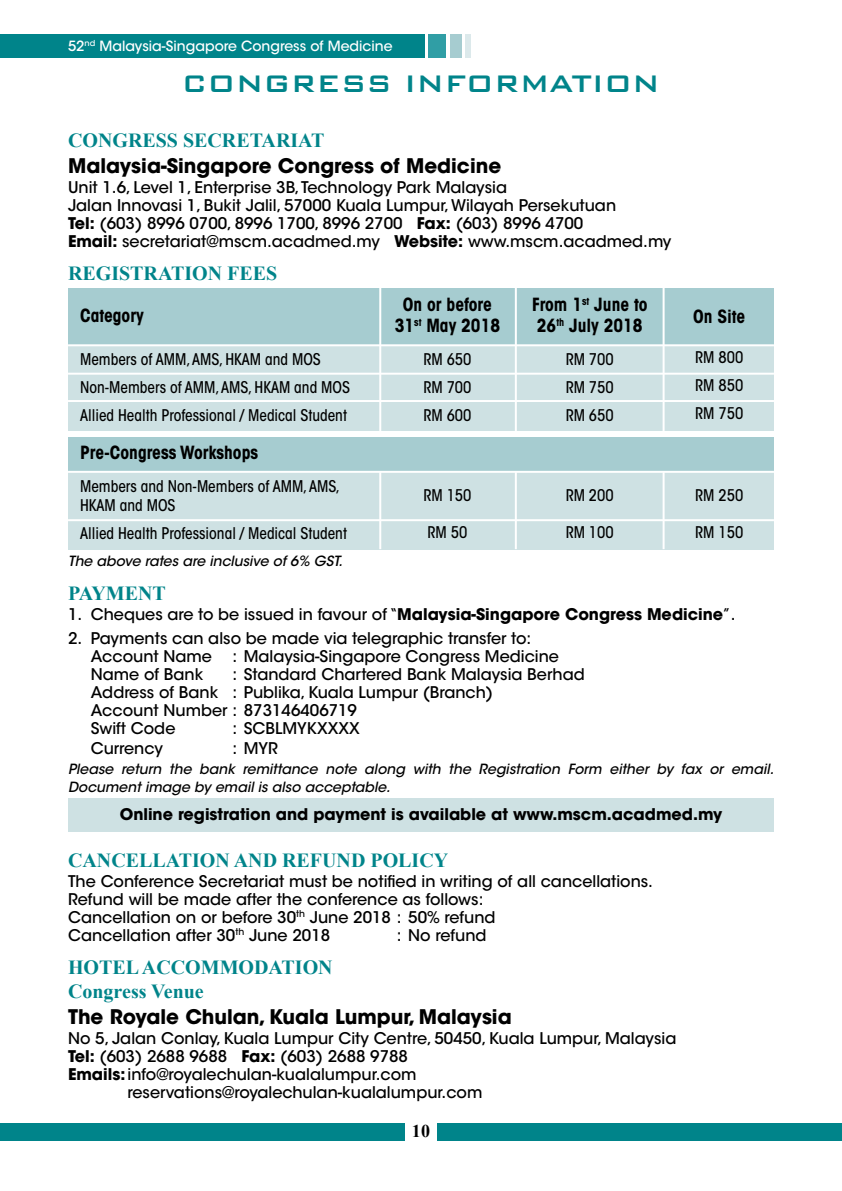
<style>
.page{position:relative;width:842px;height:1191px;background:#fff}
.page>*{position:absolute;margin:0;border:0;box-sizing:border-box;transform-origin:0 0}
.t1{font:500 32px "Bank Gothic BT";color:#00848a}
.t2{font:700 20px/24px "Times New Roman";color:#00848a}
.t3{font:700 20px "ITC Avant Garde Std";color:#000}
.t4{font:700 condensed 18px/21.6px "ITC Avant Garde Std";color:#000;text-align:center}
.t5{font:700 18px "Times New Roman";color:#000}
.t6{font:500 16px/18px "ITC Avant Garde Std";color:#000}
.t7{font:500 condensed 16px/28px "ITC Avant Garde Std";color:#000;text-align:justify}
.t8{font:700 16px "ITC Avant Garde Std";color:#000}
.t9{font:italic 500 14px/18px "ITC Avant Garde Std";color:#000}
.t10{font:500 14px "ITC Avant Garde Std";color:#fff}
.s1{font-weight:700}
</style>
<div class="page">
<div style="left:0;top:1122px;width:405px;height:18px;background:#00848a"></div>
<div style="left:0;top:34px;width:425px;height:24px;background:#00848a"></div>
<div style="left:429px;top:34px;width:17px;height:24px;background:#309ea5"></div>
<div style="left:450px;top:34px;width:11px;height:24px;background:#a6ccd0"></div>
<div style="left:465px;top:34px;width:6px;height:24px;background:#dce9eb"></div>
<div style="left:437px;top:1122px;width:405px;height:18px;background:#00848a"></div>
<div style="left:68px;top:798px;width:706px;height:34px;background:#cee1e3"></div>
<div style="left:68px;top:288px;width:706px;height:57px;background:#a6ccd0"></div>
<div style="left:68px;top:437px;width:706px;height:35px;background:#a6ccd0"></div>
<div style="left:68px;top:345px;width:706px;height:86px;background:#cee1e3"></div>
<div style="left:68px;top:472px;width:706px;height:77px;background:#cee1e3"></div>
<hr style="left:68px;top:344px;width:706px;height:2px;background:#fff">
<hr style="left:68px;top:471px;width:706px;height:2px;background:#fff">
<hr style="left:68px;top:373px;width:706px;height:2px;background:#fff">
<hr style="left:68px;top:519px;width:706px;height:2px;background:#fff">
<hr style="left:68px;top:400px;width:706px;height:2px;background:#fff">
<hr style="left:379px;top:288px;width:2px;height:143px;background:#fff">
<hr style="left:379px;top:472px;width:2px;height:77px;background:#fff">
<hr style="left:515px;top:286px;width:2px;height:145px;background:#fff">
<hr style="left:515px;top:472px;width:2px;height:77px;background:#fff">
<hr style="left:663px;top:286px;width:2px;height:145px;background:#fff">
<hr style="left:663px;top:472px;width:2px;height:77px;background:#fff">
<p class="t10" style="left:68px;top:37px;width:326px">52<sup>nd</sup> Malaysia-Singapore Congress of Medicine</p>
<h1 class="t1" style="left:182px;top:66px;width:479px">CONGRESS INFORMATION</h1>
<p class="t2" style="left:68px;top:128px;width:258px">CONGRESS SECRETARIAT</p>
<p class="t3" style="left:68px;top:152px;width:435px">Malaysia-Singapore Congress of Medicine</p>
<p class="t6" style="left:68px;top:178px;width:605px">Unit 1.6, Level 1, Enterprise 3B, Technology Park Malaysia<br>Jalan Innovasi 1, Bukit Jalil, 57000 Kuala Lumpur, Wilayah Persekutuan<br><span class="s1">Tel:</span> (603) 8996 0700, 8996 1700, 8996 2700 <span class="s1">Fax:</span> (603) 8996 4700<br><span class="s1">Email:</span> secretariat@mscm.acadmed.my <span class="s1">Website:</span> www.mscm.acadmed.my</p>
<p class="t2" style="left:68px;top:261px;width:211px">REGISTRATION FEES</p>
<p class="t4" style="left:80px;top:304px;width:65px">Category</p>
<p class="t7" style="left:80px;top:345px;width:271px;text-align:left">Members of AMM, AMS, HKAM and MOS<br>Non-Members of AMM, AMS, HKAM and MOS<br>Allied Health Professional / Medical Student</p>
<p class="t4" style="left:80px;top:441px;width:180px">Pre-Congress Workshops</p>
<p class="t7" style="left:80px;top:477px;width:261px;line-height:19.2px">Members and Non-Members of AMM, AMS,<br>HKAM and MOS</p>
<p class="t7" style="left:80px;top:519px;width:268px">Allied Health Professional / Medical Student</p>
<p class="t9" style="left:68px;top:552px;width:276px">The above rates are inclusive of 6% GST.</p>
<p class="t4" style="left:395px;top:293px;width:107px">On or before<br>31<sup>st</sup> May 2018</p>
<p class="t7" style="left:423px;top:345px;width:50px">RM 650<br>RM 700<br>RM 600</p>
<p class="t7" style="left:423px;top:481px;width:50px">RM 150</p>
<p class="t7" style="left:427px;top:518px;width:41px">RM 50</p>
<p class="t4" style="left:532px;top:293px;width:117px;text-align:left">From 1<sup>st</sup> June to<br>26<sup>th</sup> July 2018</p>
<p class="t7" style="left:566px;top:345px;width:50px">RM 700<br>RM 750<br>RM 650</p>
<p class="t7" style="left:566px;top:481px;width:50px">RM 200</p>
<p class="t7" style="left:566px;top:518px;width:50px">RM 100</p>
<p class="t4" style="left:693px;top:305px;width:54px">On Site</p>
<p class="t7" style="left:695px;top:343px;width:50px">RM 800<br>RM 850<br>RM 750</p>
<p class="t7" style="left:695px;top:481px;width:50px">RM 250</p>
<p class="t7" style="left:695px;top:518px;width:50px">RM 150</p>
<p class="t2" style="left:68px;top:581px;width:99px">PAYMENT</p>
<p class="t6" style="left:68px;top:605px;width:669px">1. Cheques are to be issued in favour of “<span class="s1">Malaysia-Singapore Congress Medicine</span>”.</p>
<p class="t6" style="left:91px;top:629px;width:442px;text-indent:-23px">2. Payments can also be made via telegraphic transfer to:<br>Account Name</p>
<p class="t6" style="left:232px;top:647px;width:328px">: Malaysia-Singapore Congress Medicine</p>
<p class="t6" style="left:91px;top:665px;width:495px;text-indent:142px">: Standard Chartered Bank Malaysia Berhad Address of Bank : Publika, Kuala Lumpur (Branch)<br>Account Number : 873146406719<br>Swift Code</p>
<p class="t6" style="left:91px;top:665px;width:114px">Name of Bank</p>
<p class="t6" style="left:232px;top:719px;width:129px">: SCBLMYKXXXX</p>
<p class="t6" style="left:91px;top:739px;width:74px">Currency</p>
<p class="t6" style="left:232px;top:739px;width:47px">: MYR</p>
<p class="t9" style="left:68px;top:760px;width:707px">Please return the bank remittance note along with the Registration Form either by fax or email.<br>Document image by email is also acceptable.</p>
<p class="t8" style="left:120px;top:804px;width:604px">Online registration and payment is available at www.mscm.acadmed.my</p>
<p class="t2" style="left:68px;top:848px;width:382px">CANCELLATION AND REFUND POLICY</p>
<p class="t6" style="left:68px;top:872px;width:586px">The Conference Secretariat must be notified in writing of all cancellations.<br>Refund will be made after the conference as follows:<br>Cancellation on or before 30<sup>th</sup> June 2018 : 50% refund<br>Cancellation after 30<sup>th</sup> June 2018</p>
<p class="t6" style="left:397px;top:926px;width:91px">: No refund</p>
<p class="t2" style="left:68px;top:955px;width:266px">HOTELACCOMMODATION<br>Congress Venue</p>
<p class="t3" style="left:68px;top:1003px;width:445px">The Royale Chulan, Kuala Lumpur, Malaysia</p>
<p class="t6" style="left:68px;top:1029px;width:610px">No 5, Jalan Conlay, Kuala Lumpur City Centre, 50450, Kuala Lumpur, Malaysia</p>
<p class="t6" style="left:68px;top:1047px;width:341px"><span class="s1">Tel:</span> (603) 2688 9688 <span class="s1">Fax:</span> (603) 2688 9788</p>
<p class="t6" style="left:68px;top:1065px;width:350px"><span class="s1">Emails:</span>info@royalechulan-kualalumpur.com</p>
<p class="t6" style="left:128px;top:1083px;width:356px">reservations@royalechulan-kualalumpur.com</p>
<p class="t5" style="left:412px;top:1121px;width:19px">10</p>
</div>
